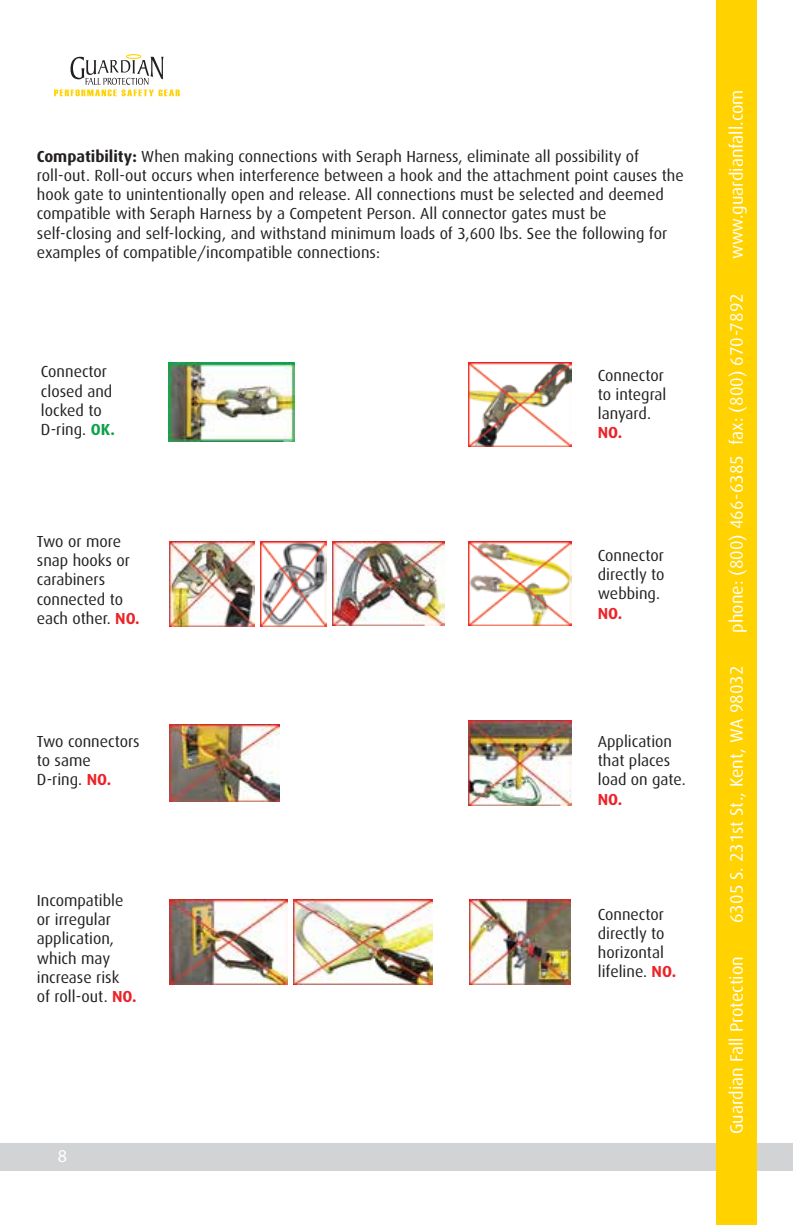
<style>
.page{position:relative;width:793px;height:1225px;background:#fff}
.page>*{position:absolute;margin:0;border:0;box-sizing:border-box;transform-origin:0 0}
.t1{font:18px "Dax";color:#fff}
.t2{font:18px "Myriad Pro";color:#fff}
.t3{font:16px/19.2px "Dax";color:#231f20}
.t4{font:700 16px "Dax";color:#eb2429}
.s1{font-weight:700}
.s2{font-weight:700;color:#0da24a}
.s3{font-weight:700;color:#eb2429}
</style>
<div class="page">
<img style="left:168px;top:363px;width:126px;height:78px">
<img style="left:169px;top:541px;width:85px;height:85px">
<img style="left:261px;top:541px;width:65px;height:85px">
<img style="left:332px;top:541px;width:112px;height:84px">
<img style="left:169px;top:724px;width:110px;height:77px">
<img style="left:169px;top:899px;width:118px;height:85px">
<img style="left:293px;top:899px;width:139px;height:85px">
<img style="left:468px;top:363px;width:103px;height:84px">
<img style="left:468px;top:541px;width:103px;height:84px">
<img style="left:468px;top:720px;width:103px;height:84px">
<img style="left:469px;top:899px;width:101px;height:85px">
<div style="left:0;top:1143px;width:792px;height:27px;background:#d1d3d4"></div>
<div style="left:715px;top:0;width:41px;height:1224px;background:#ffd200"></div>
<svg style="left:54px;top:54px;width:126px;height:42px"></svg>
<p class="t3" style="left:37px;top:147px;width:648px"><span class="s1">Compatibility:</span> When making connections with Seraph Harness, eliminate all possibility of roll-out. Roll-out occurs when interference between a hook and the attachment point causes the hook gate to unintentionally open and release. All connections must be selected and deemed compatible with Seraph Harness by a Competent Person. All connector gates must be self-closing and self-locking, and withstand minimum loads of 3,600 lbs. See the following for examples of compatible/incompatible connections:</p>
<p class="t3" style="left:41px;top:362px;width:76px">Connector closed and locked to<br>D-ring. <span class="s2">OK.</span></p>
<p class="t3" style="left:37px;top:532px;width:104px">Two or more snap hooks or carabiners connected to each other. <span class="s3">NO.</span></p>
<p class="t3" style="left:37px;top:731px;width:104px">Two connectors to same<br>D-ring. <span class="s3">NO.</span></p>
<p class="t3" style="left:37px;top:890px;width:101px">Incompatible or irregular application, which may increase risk<br>of roll-out. <span class="s3">NO.</span></p>
<p class="t2" style="left:58px;top:1144px;width:11px">8</p>
<p class="t3" style="left:597px;top:365px;width:70px">Connector to integral lanyard.</p>
<p class="t4" style="left:597px;top:423px;width:26px">NO.</p>
<p class="t3" style="left:597px;top:546px;width:68px;text-align:justify">Connector directly to webbing.</p>
<p class="t4" style="left:597px;top:604px;width:26px">NO.</p>
<p class="t3" style="left:597px;top:731px;width:89px">Application that places load on gate.</p>
<p class="t4" style="left:597px;top:789px;width:26px">NO.</p>
<p class="t3" style="left:597px;top:904px;width:80px">Connector directly to horizontal lifeline. <span class="s3">NO.</span></p>
<p class="t1" style="left:726px;top:259px;width:171px;rotate:-90deg">www.guardianfall.com</p>
<p class="t1" style="left:726px;top:632px;width:341px;rotate:-90deg">phone: (800) 466-6385 fax: (800) 670-7892</p>
<p class="t1" style="left:726px;top:922px;width:258px;rotate:-90deg">6305 S. 231st St., Kent, WA 98032</p>
<p class="t1" style="left:726px;top:1134px;width:179px;rotate:-90deg">Guardian Fall Protection</p>
</div>
